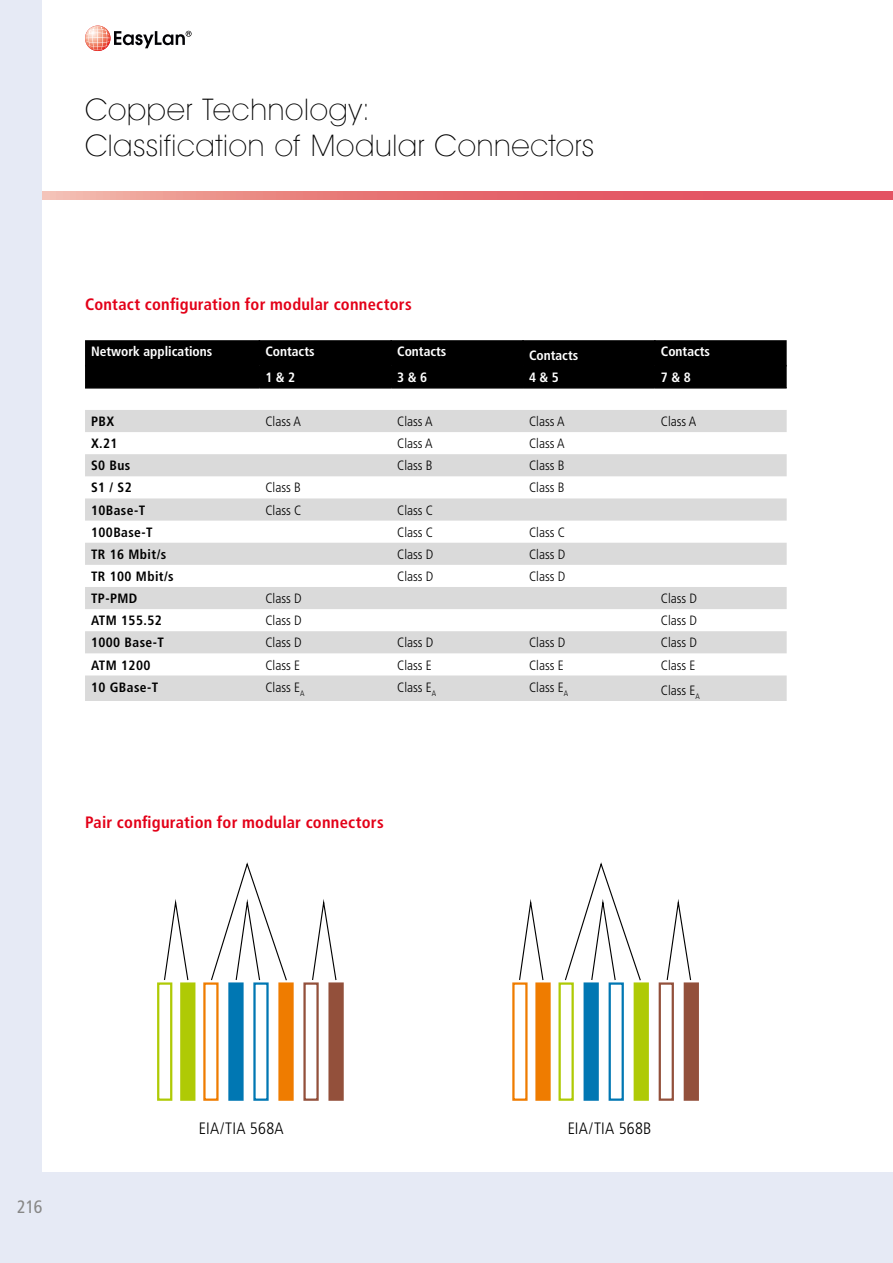
<style>
.page{position:relative;width:893px;height:1263px;background:#e6eaf5}
.page>*{position:absolute;margin:0;border:0;box-sizing:border-box;transform-origin:0 0}
.t1{font:200 30px/36px "Avant Garde IT Cby BT";letter-spacing:.025em;color:#000}
.t2{font:condensed 18px "Frutiger";color:#878786}
.t3{font:700 condensed 16.5px "Frutiger";letter-spacing:.015em;color:#e30018}
.t4{font:300 condensed 16.5px "Frutiger";letter-spacing:.015em;color:#000}
.t5{font:300 condensed 13.5px "Frutiger";color:#000}
.t6{font:700 condensed 13.5px "Frutiger";letter-spacing:.03em;color:#000}
.t7{font:700 condensed 13.5px "Frutiger";color:#fff}
</style>
<div class="page">
<div style="left:43px;top:0;width:850px;height:1171px;background:#fff"></div>
<svg style="left:43px;top:191px;width:850px;height:9px;background:#e77377"></svg>
<svg style="left:85px;top:26px;width:25px;height:25px"></svg>
<svg style="left:86px;top:26px;width:106px;height:24px"></svg>
<div style="left:512px;top:982px;width:16px;height:119px;border:2px solid #ef7c00"></div>
<div style="left:537px;top:983px;width:12px;height:117px;background:#ef7c00"></div>
<div style="left:535px;top:982px;width:16px;height:119px;border:2px solid #ef7c00"></div>
<div style="left:558px;top:982px;width:16px;height:119px;border:2px solid #afca05"></div>
<div style="left:609px;top:982px;width:15px;height:119px;border:2px solid #0077b3"></div>
<div style="left:659px;top:982px;width:15px;height:119px;border:2px solid #93503b"></div>
<div style="left:585px;top:983px;width:13px;height:117px;background:#0077b3"></div>
<div style="left:584px;top:982px;width:15px;height:119px;border:2px solid #0077b3"></div>
<div style="left:635px;top:983px;width:13px;height:117px;background:#afca05"></div>
<div style="left:634px;top:982px;width:15px;height:119px;border:2px solid #afca05"></div>
<div style="left:685px;top:983px;width:13px;height:117px;background:#93503b"></div>
<div style="left:684px;top:982px;width:15px;height:119px;border:2px solid #93503b"></div>
<svg style="left:519px;top:899px;width:25px;height:82px"></svg>
<svg style="left:666px;top:899px;width:26px;height:82px"></svg>
<svg style="left:565px;top:862px;width:76px;height:119px"></svg>
<div style="left:157px;top:982px;width:15px;height:119px;border:2px solid #afca05"></div>
<div style="left:181px;top:983px;width:13px;height:117px;background:#afca05"></div>
<div style="left:180px;top:982px;width:15px;height:119px;border:2px solid #afca05"></div>
<div style="left:203px;top:982px;width:16px;height:119px;border:2px solid #ef7c00"></div>
<div style="left:253px;top:982px;width:16px;height:119px;border:2px solid #0077b3"></div>
<div style="left:303px;top:982px;width:16px;height:119px;border:2px solid #93503b"></div>
<div style="left:229px;top:983px;width:13px;height:117px;background:#0077b3"></div>
<div style="left:228px;top:982px;width:16px;height:119px;border:2px solid #0077b3"></div>
<div style="left:280px;top:983px;width:13px;height:117px;background:#ef7c00"></div>
<div style="left:278px;top:982px;width:16px;height:119px;border:2px solid #ef7c00"></div>
<div style="left:330px;top:983px;width:13px;height:117px;background:#93503b"></div>
<div style="left:328px;top:982px;width:16px;height:119px;border:2px solid #93503b"></div>
<svg style="left:164px;top:899px;width:25px;height:82px"></svg>
<svg style="left:312px;top:899px;width:25px;height:82px"></svg>
<svg style="left:211px;top:862px;width:76px;height:119px"></svg>
<svg style="left:85px;top:410px;width:702px;height:291px;fill:#dadada"></svg>
<div style="left:85px;top:340px;width:702px;height:47px;background:#000"></div>
<hr style="left:390px;top:340px;width:2px;height:25px;background:#000">
<hr style="left:522px;top:340px;width:2px;height:25px;background:#000">
<hr style="left:654px;top:340px;width:2px;height:25px;background:#000">
<hr style="left:85px;top:365px;width:174px;height:1px;background:#000">
<hr style="left:259px;top:365px;width:132px;height:1px;background:#000">
<hr style="left:391px;top:365px;width:132px;height:1px;background:#000">
<hr style="left:523px;top:365px;width:132px;height:1px;background:#000">
<hr style="left:655px;top:365px;width:132px;height:1px;background:#000">
<hr style="left:85px;top:387px;width:174px;height:2px;background:#000">
<hr style="left:259px;top:387px;width:132px;height:2px;background:#000">
<hr style="left:391px;top:387px;width:132px;height:2px;background:#000">
<hr style="left:523px;top:387px;width:132px;height:2px;background:#000">
<hr style="left:655px;top:387px;width:132px;height:2px;background:#000">
<h1 class="t1" style="left:85px;top:91px;width:510px">Copper Technology:<br>Classification of Modular Connectors</h1>
<p class="t3" style="left:85px;top:295px;width:328px">Contact configuration for modular connectors</p>
<p class="t7" style="left:91px;top:344px;width:123px">Network applications</p>
<p class="t7" style="left:265px;top:344px;width:51px">Contacts</p>
<p class="t7" style="left:397px;top:344px;width:51px">Contacts</p>
<p class="t7" style="left:529px;top:347px;width:51px">Contacts</p>
<p class="t7" style="left:661px;top:344px;width:51px">Contacts</p>
<p class="t7" style="left:265px;top:369px;width:31px">1 &amp; 2</p>
<p class="t7" style="left:397px;top:369px;width:31px">3 &amp; 6</p>
<p class="t7" style="left:529px;top:369px;width:31px">4 &amp; 5</p>
<p class="t7" style="left:661px;top:369px;width:31px">7 &amp; 8</p>
<p class="t6" style="left:91px;top:413px;width:25px">PBX</p>
<p class="t5" style="left:265px;top:414px;width:37px">Class A</p>
<p class="t5" style="left:397px;top:414px;width:37px">Class A</p>
<p class="t5" style="left:529px;top:414px;width:37px">Class A</p>
<p class="t5" style="left:661px;top:414px;width:37px">Class A</p>
<p class="t6" style="left:91px;top:435px;width:28px">X.21</p>
<p class="t5" style="left:397px;top:436px;width:37px">Class A</p>
<p class="t5" style="left:529px;top:436px;width:37px">Class A</p>
<p class="t6" style="left:91px;top:458px;width:41px">S0 Bus</p>
<p class="t5" style="left:397px;top:458px;width:37px">Class B</p>
<p class="t5" style="left:529px;top:458px;width:37px">Class B</p>
<p class="t6" style="left:91px;top:480px;width:42px">S1 / S2</p>
<p class="t5" style="left:265px;top:480px;width:37px">Class B</p>
<p class="t5" style="left:529px;top:480px;width:37px">Class B</p>
<p class="t6" style="left:91px;top:502px;width:56px">10Base-T</p>
<p class="t5" style="left:265px;top:502px;width:37px">Class C</p>
<p class="t5" style="left:397px;top:502px;width:37px">Class C</p>
<p class="t6" style="left:91px;top:524px;width:63px">100Base-T</p>
<p class="t5" style="left:397px;top:524px;width:37px">Class C</p>
<p class="t5" style="left:529px;top:524px;width:37px">Class C</p>
<p class="t6" style="left:91px;top:546px;width:77px">TR 16 Mbit/s</p>
<p class="t5" style="left:397px;top:546px;width:38px">Class D</p>
<p class="t5" style="left:529px;top:546px;width:38px">Class D</p>
<p class="t6" style="left:91px;top:568px;width:84px">TR 100 Mbit/s</p>
<p class="t5" style="left:397px;top:569px;width:38px">Class D</p>
<p class="t5" style="left:529px;top:569px;width:38px">Class D</p>
<p class="t6" style="left:91px;top:590px;width:48px">TP-PMD</p>
<p class="t5" style="left:265px;top:591px;width:38px">Class D</p>
<p class="t5" style="left:661px;top:591px;width:38px">Class D</p>
<p class="t6" style="left:91px;top:612px;width:72px">ATM 155.52</p>
<p class="t5" style="left:265px;top:613px;width:38px">Class D</p>
<p class="t5" style="left:661px;top:613px;width:38px">Class D</p>
<p class="t6" style="left:91px;top:635px;width:74px">1000 Base-T</p>
<p class="t5" style="left:265px;top:635px;width:38px">Class D</p>
<p class="t5" style="left:397px;top:635px;width:38px">Class D</p>
<p class="t5" style="left:529px;top:635px;width:38px">Class D</p>
<p class="t5" style="left:661px;top:635px;width:38px">Class D</p>
<p class="t6" style="left:91px;top:657px;width:61px">ATM 1200</p>
<p class="t5" style="left:265px;top:657px;width:36px">Class E</p>
<p class="t5" style="left:397px;top:657px;width:36px">Class E</p>
<p class="t5" style="left:529px;top:657px;width:36px">Class E</p>
<p class="t5" style="left:661px;top:657px;width:36px">Class E</p>
<p class="t6" style="left:91px;top:679px;width:69px">10 GBase-T</p>
<p class="t5" style="left:265px;top:679px;width:41px">Class E<sub>A</sub></p>
<p class="t5" style="left:397px;top:679px;width:41px">Class E<sub>A</sub></p>
<p class="t5" style="left:529px;top:679px;width:41px">Class E<sub>A</sub></p>
<p class="t5" style="left:661px;top:683px;width:41px">Class E<sub>A</sub></p>
<p class="t3" style="left:85px;top:812px;width:300px">Pair configuration for modular connectors</p>
<h2 class="t2" style="left:17px;top:1196px;width:27px">216</h2>
<p class="t4" style="left:199px;top:1119px;width:86px">EIA/TIA 568A</p>
<p class="t4" style="left:568px;top:1119px;width:85px">EIA/TIA 568B</p>
</div>
